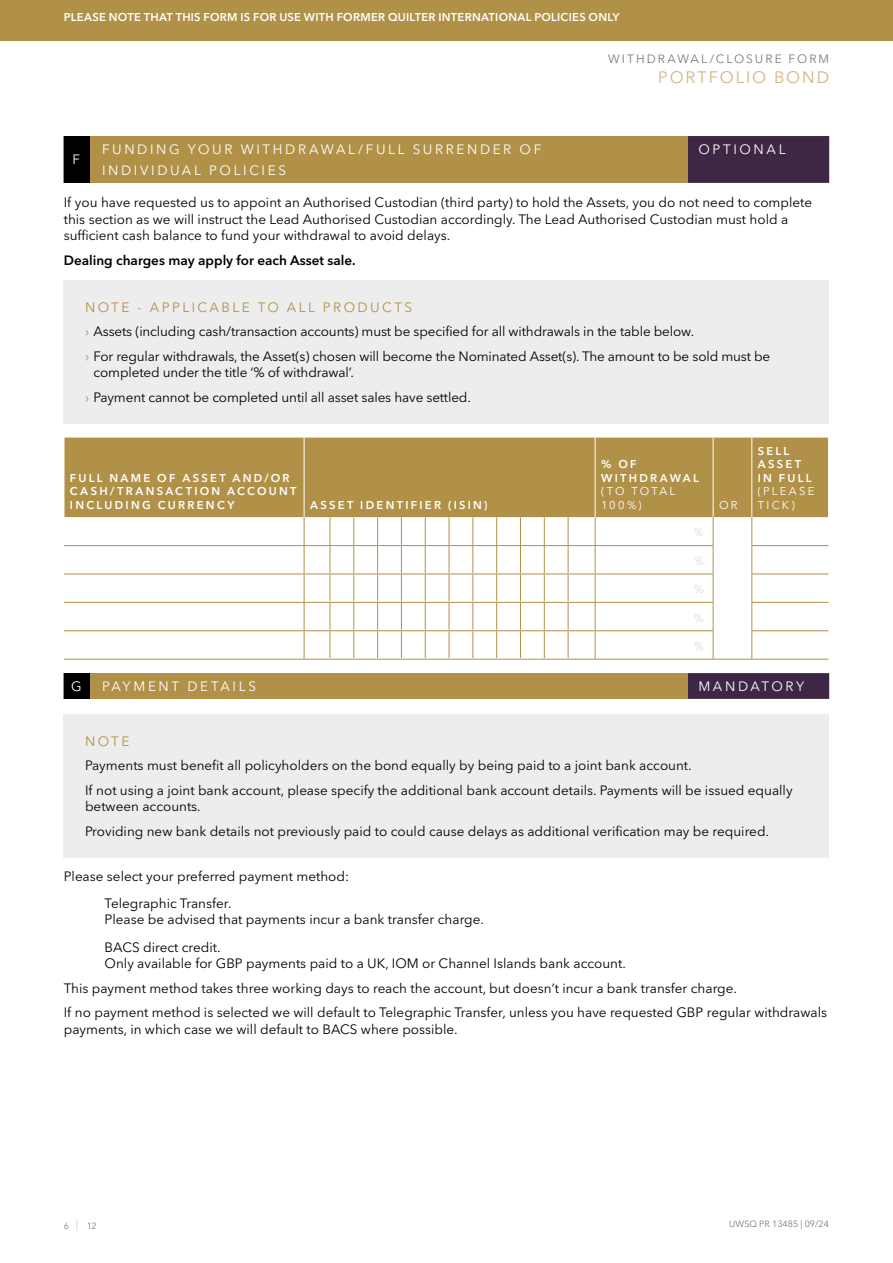
<style>
.page{position:relative;width:893px;height:1263px;background:#fff}
.page>*{position:absolute;margin:0;border:0;box-sizing:border-box;transform-origin:0 0}
.t1{font:16.5px "Avenir Next LT Pro";letter-spacing:.115em;color:#ceb584}
.t2{font:13.5px/24.8px "Avenir Next LT Pro";color:#000}
.t3{font:13.5px/21px "Avenir Next LT Pro";letter-spacing:.195em;color:#fff}
.t4{font:600 13.5px "Avenir Next LT Pro";color:#000}
.t5{font:13.5px "Avenir Next LT Pro";color:#b19148}
.t6{font:12px "Avenir Next LT Pro";letter-spacing:.17em;color:#7c7b7b}
.t7{font:600 11.25px/13.5px "Avenir Next LT Pro";letter-spacing:.195em;color:#fff}
.t8{font:600 11.25px "Avenir Next LT Pro";letter-spacing:.02em;color:#fff}
.t9{font:11.25px/13.5px "Avenir Next LT Pro";letter-spacing:.2em;color:#fff}
.t10{font:11.25px/13.5px "Avenir Next LT Pro";letter-spacing:.17em;color:#fff}
.t11{font:11.25px "Avenir Next LT Pro";color:#dadada}
.t12{font:9px "Avenir Next LT Pro";color:#7c7b7b}
.s1{color:#b19148}
.s2{font-weight:200;font-size:11.25px}
</style>
<div class="page">
<div style="left:0;top:0;width:893px;height:41px;background:#b19148"></div>
<div style="left:64px;top:136px;width:765px;height:47px;background:#b19148"></div>
<div style="left:64px;top:136px;width:25px;height:47px;background:#000"></div>
<div style="left:688px;top:136px;width:141px;height:47px;background:#3d2745"></div>
<div style="left:64px;top:280px;width:765px;height:143px;background:#ededed"></div>
<div style="left:65px;top:438px;width:763px;height:79px;background:#b19148"></div>
<hr style="left:304px;top:438px;width:1px;height:79px;background:#fff">
<hr style="left:595px;top:438px;width:1px;height:79px;background:#fff">
<hr style="left:713px;top:438px;width:1px;height:79px;background:#fff">
<hr style="left:752px;top:438px;width:1px;height:79px;background:#fff">
<hr style="left:713px;top:659px;width:39px;height:1px;background:#b19148">
<hr style="left:64px;top:545px;width:240px;height:1px;background:#b19148">
<hr style="left:304px;top:545px;width:291px;height:1px;background:#b19148">
<hr style="left:595px;top:545px;width:118px;height:1px;background:#b19148">
<hr style="left:751px;top:545px;width:78px;height:1px;background:#b19148">
<hr style="left:64px;top:574px;width:240px;height:1px;background:#b19148">
<hr style="left:304px;top:574px;width:291px;height:1px;background:#b19148">
<hr style="left:595px;top:574px;width:118px;height:1px;background:#b19148">
<hr style="left:751px;top:574px;width:78px;height:1px;background:#b19148">
<hr style="left:64px;top:602px;width:240px;height:1px;background:#b19148">
<hr style="left:304px;top:602px;width:291px;height:1px;background:#b19148">
<hr style="left:595px;top:602px;width:118px;height:1px;background:#b19148">
<hr style="left:751px;top:602px;width:78px;height:1px;background:#b19148">
<hr style="left:64px;top:630px;width:240px;height:1px;background:#b19148">
<hr style="left:304px;top:630px;width:291px;height:1px;background:#b19148">
<svg style="left:304px;top:517px;width:1px;height:142px"></svg>
<hr style="left:595px;top:630px;width:118px;height:1px;background:#b19148">
<svg style="left:595px;top:517px;width:1px;height:142px"></svg>
<svg style="left:713px;top:517px;width:1px;height:142px"></svg>
<hr style="left:64px;top:659px;width:240px;height:1px;background:#b19148">
<hr style="left:304px;top:659px;width:291px;height:1px;background:#b19148">
<hr style="left:595px;top:659px;width:118px;height:1px;background:#b19148">
<hr style="left:751px;top:630px;width:78px;height:1px;background:#b19148">
<svg style="left:751px;top:517px;width:1px;height:142px"></svg>
<hr style="left:752px;top:659px;width:77px;height:1px;background:#b19148">
<svg style="left:330px;top:517px;width:1px;height:141px"></svg>
<svg style="left:353px;top:517px;width:1px;height:141px"></svg>
<svg style="left:377px;top:517px;width:1px;height:141px"></svg>
<svg style="left:401px;top:517px;width:1px;height:141px"></svg>
<svg style="left:425px;top:517px;width:1px;height:141px"></svg>
<svg style="left:449px;top:517px;width:1px;height:141px"></svg>
<svg style="left:472px;top:517px;width:1px;height:141px"></svg>
<svg style="left:496px;top:517px;width:1px;height:141px"></svg>
<svg style="left:520px;top:517px;width:1px;height:141px"></svg>
<svg style="left:544px;top:517px;width:1px;height:141px"></svg>
<svg style="left:568px;top:517px;width:1px;height:141px"></svg>
<div style="left:64px;top:673px;width:765px;height:26px;background:#b19148"></div>
<div style="left:64px;top:673px;width:25px;height:26px;background:#000"></div>
<div style="left:688px;top:673px;width:141px;height:26px;background:#3d2745"></div>
<div style="left:64px;top:714px;width:765px;height:143px;background:#ededed"></div>
<p class="t8" style="left:64px;top:11px;width:557px">PLEASE NOTE THAT THIS FORM IS FOR USE WITH FORMER QUILTER INTERNATIONAL POLICIES ONLY</p>
<p class="t6" style="left:608px;top:52px;width:222px">WITHDRAWAL/CLOSURE FORM</p>
<p class="t1" style="left:658px;top:67px;width:172px">PORTFOLIO BOND</p>
<p class="t3" style="left:73px;top:149px;width:9px">F</p>
<p class="t3" style="left:102px;top:139px;width:441px">FUNDING YOUR WITHDRAWAL/FULL SURRENDER OF<br>INDIVIDUAL POLICIES</p>
<p class="t3" style="left:698px;top:139px;width:89px">OPTIONAL</p>
<p class="t2" style="left:64px;top:195px;width:750px;line-height:16.2px">If you have requested us to appoint an Authorised Custodian (third party) to hold the Assets, you do not need to complete this section as we will instruct the Lead Authorised Custodian accordingly. The Lead Authorised Custodian must hold a sufficient cash balance to fund your withdrawal to avoid delays.</p>
<p class="t4" style="left:64px;top:252px;width:293px">Dealing charges may apply for each Asset sale.</p>
<p class="t2" style="left:85px;top:294px;width:687px"><span class="s1">NOTE - APPLICABLE TO ALL PRODUCTS<br>›</span> Assets (including cash/transaction accounts) must be specified for all withdrawals in the table below.<br><span class="s1">›</span> For regular withdrawals, the Asset(s) chosen will become the Nominated Asset(s). The amount to be sold must be</p>
<p class="t2" style="left:85px;top:360px;width:387px;text-indent:9px">completed under the title ‘% of withdrawal’.<br><span class="s1">›</span> Payment cannot be completed until all asset sales have settled.</p>
<p class="t7" style="left:70px;top:471px;width:228px">FULL NAME OF ASSET AND/OR<br>CASH/TRANSACTION ACCOUNT<br>INCLUDING CURRENCY</p>
<p class="t7" style="left:310px;top:498px;width:179px">ASSET IDENTIFIER (ISIN)</p>
<p class="t7" style="left:601px;top:457px;width:99px">% OF<br>WITHDRAWAL</p>
<p class="t10" style="left:601px;top:484px;width:76px">(TO TOTAL<br>100%)</p>
<p class="t11" style="left:694px;top:526px;width:11px">%</p>
<p class="t11" style="left:694px;top:554px;width:11px">%</p>
<p class="t11" style="left:694px;top:583px;width:11px">%</p>
<p class="t11" style="left:694px;top:611px;width:11px">%</p>
<p class="t11" style="left:694px;top:639px;width:11px">%</p>
<p class="t9" style="left:719px;top:498px;width:20px">OR</p>
<p class="t7" style="left:758px;top:444px;width:55px">SELL<br>ASSET<br>IN FULL</p>
<p class="t9" style="left:758px;top:484px;width:58px">(PLEASE<br>TICK)</p>
<p class="t3" style="left:71px;top:676px;width:12px">G</p>
<p class="t3" style="left:102px;top:676px;width:156px">PAYMENT DETAILS</p>
<p class="t3" style="left:698px;top:676px;width:107px">MANDATORY</p>
<p class="t5" style="left:85px;top:733px;width:46px">NOTE</p>
<p class="t2" style="left:85px;top:753px;width:709px">Payments must benefit all policyholders on the bond equally by being paid to a joint bank account.<br>If not using a joint bank account, please specify the additional bank account details. Payments will be issued equally</p>
<p class="t2" style="left:85px;top:794px;width:686px">between accounts.<br>Providing new bank details not previously paid to could cause delays as additional verification may be required.</p>
<p class="t2" style="left:105px;top:862px;width:246px;line-height:27.2px;text-indent:-41px">Please select your preferred payment method:<br>Telegraphic Transfer.</p>
<p class="t2" style="left:105px;top:906px;width:381px;line-height:27.3px">Please be advised that payments incur a bank transfer charge.<br>BACS direct credit.</p>
<p class="t2" style="left:64px;top:951px;width:765px;text-indent:41px">Only available for GBP payments paid to a UK, IOM or Channel Islands bank account.<br>This payment method takes three working days to reach the account, but doesn’t incur a bank transfer charge.<br>If no payment method is selected we will default to Telegraphic Transfer, unless you have requested GBP regular withdrawals</p>
<p class="t2" style="left:64px;top:1016px;width:395px">payments, in which case we will default to BACS where possible.</p>
<p class="t12" style="left:64px;top:1220px;width:34px">6 <span class="s2">|</span> 12</p>
<p class="t12" style="left:729px;top:1219px;width:101px">UWSQ PR 13485 | 09/24</p>
</div>
